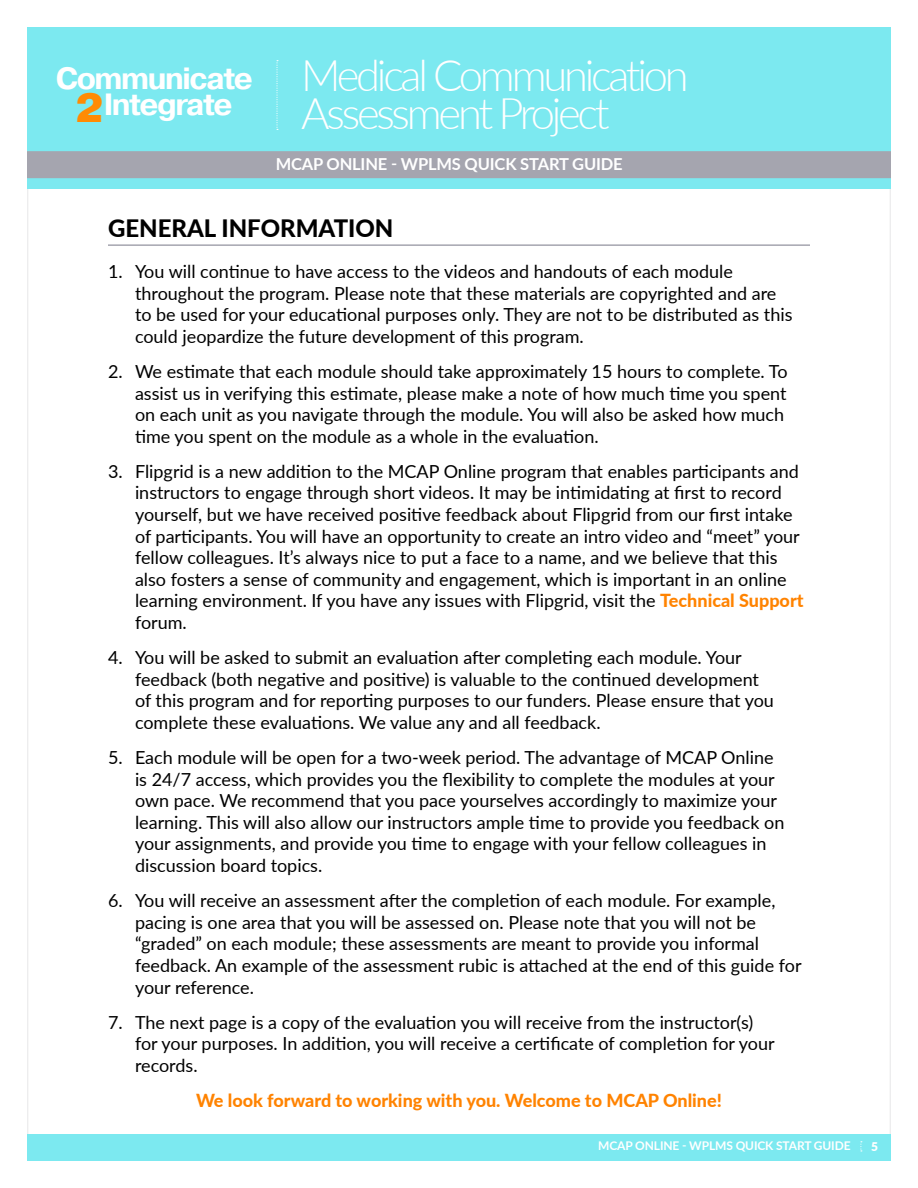
<style>
.page{position:relative;width:918px;height:1188px;background:#fff}
.page>*{position:absolute;margin:0;border:0;box-sizing:border-box;transform-origin:0 0}
.t1{font:300 43.5px/37.5px "Lato";letter-spacing:-.075em;color:#fff}
.t2{font:700 30.75px/26px "Pragmatica";letter-spacing:-.05em;color:#fff;text-align:center}
.t3{font:800 24px "Lato";color:#000}
.t4{font:18px/21.6px "Lato";color:#000}
.t5{font:800 18px "Lato";color:#ff8300}
.t6{font:700 16.5px "Lato";letter-spacing:-.01em;color:#fff}
.t7{font:700 12px "Lato";letter-spacing:-.01em;color:#fff}
.t8{font:900 12px "Lato";color:#fff}
.s1{font-weight:900;font-size:40.95px;color:#ff8b04}
.s2{font-weight:800;color:#ff8300}
</style>
<div class="page">
<div style="left:27px;top:27px;width:864px;height:162px;background:#7ce9f0"></div>
<div style="left:27px;top:151px;width:864px;height:27px;background:#a5a5af;border:2px solid #a5a5af"></div>
<div style="left:27px;top:1134px;width:864px;height:27px;background:#7ce9f0"></div>
<svg style="left:276px;top:60px;width:2px;height:70px"></svg>
<svg style="left:860px;top:1141px;width:2px;height:10px"></svg>
<hr style="left:108px;top:244px;width:702px;height:2px;background:#a5a5af">
<h2 class="t2" style="left:56px;top:66px;width:199px">Communicate<br><span class="s1">2</span>Integrate</h2>
<h1 class="t1" style="left:301px;top:55px;width:389px">Medical Communication<br>Assessment Project</h1>
<p class="t6" style="left:276px;top:152px;width:349px">MCAP ONLINE - WPLMS QUICK START GUIDE</p>
<h3 class="t3" style="left:108px;top:211px;width:287px">GENERAL INFORMATION</h3>
<p class="t4" style="left:135px;top:260px;width:659px;text-indent:-27px">1. You will continue to have access to the videos and handouts of each module throughout the program. Please note that these materials are copyrighted and are to be used for your educational purposes only. They are not to be distributed as this could jeopardize the future development of this program.</p>
<p class="t4" style="left:135px;top:360px;width:654px;text-indent:-27px">2. We estimate that each module should take approximately 15 hours to complete. To assist us in verifying this estimate, please make a note of how much time you spent on each unit as you navigate through the module. You will also be asked how much time you spent on the module as a whole in the evaluation.</p>
<p class="t4" style="left:135px;top:460px;width:670px;text-indent:-27px">3. Flipgrid is a new addition to the MCAP Online program that enables participants and instructors to engage through short videos. It may be intimidating at first to record yourself, but we have received positive feedback about Flipgrid from our first intake of participants. You will have an opportunity to create an intro video and “meet” your fellow colleagues. It’s always nice to put a face to a name, and we believe that this also fosters a sense of community and engagement, which is important in an online learning environment. If you have any issues with Flipgrid, visit the <span class="s2">Technical Support </span>forum.</p>
<p class="t4" style="left:135px;top:646px;width:640px;text-indent:-27px">4. You will be asked to submit an evaluation after completing each module. Your feedback (both negative and positive) is valuable to the continued development of this program and for reporting purposes to our funders. Please ensure that you complete these evaluations. We value any and all feedback.</p>
<p class="t4" style="left:135px;top:746px;width:651px;text-indent:-27px">5. Each module will be open for a two-week period. The advantage of MCAP Online is 24/7 access, which provides you the flexibility to complete the modules at your own pace. We recommend that you pace yourselves accordingly to maximize your learning. This will also allow our instructors ample time to provide you feedback on your assignments, and provide you time to engage with your fellow colleagues in discussion board topics.</p>
<p class="t4" style="left:135px;top:889px;width:668px;text-indent:-27px">6. You will receive an assessment after the completion of each module. For example, pacing is one area that you will be assessed on. Please note that you will not be “graded” on each module; these assessments are meant to provide you informal feedback. An example of the assessment rubic is attached at the end of this guide for your reference.</p>
<p class="t4" style="left:135px;top:1011px;width:641px;text-indent:-27px">7. The next page is a copy of the evaluation you will receive from the instructor(s) for your purposes. In addition, you will receive a certificate of completion for your records.</p>
<p class="t5" style="left:196px;top:1087px;width:527px">We look forward to working with you. Welcome to MCAP Online!</p>
<p class="t7" style="left:598px;top:1137px;width:254px">MCAP ONLINE - WPLMS QUICK START GUIDE</p>
<p class="t8" style="left:871px;top:1137px;width:8px">5</p>
</div>
